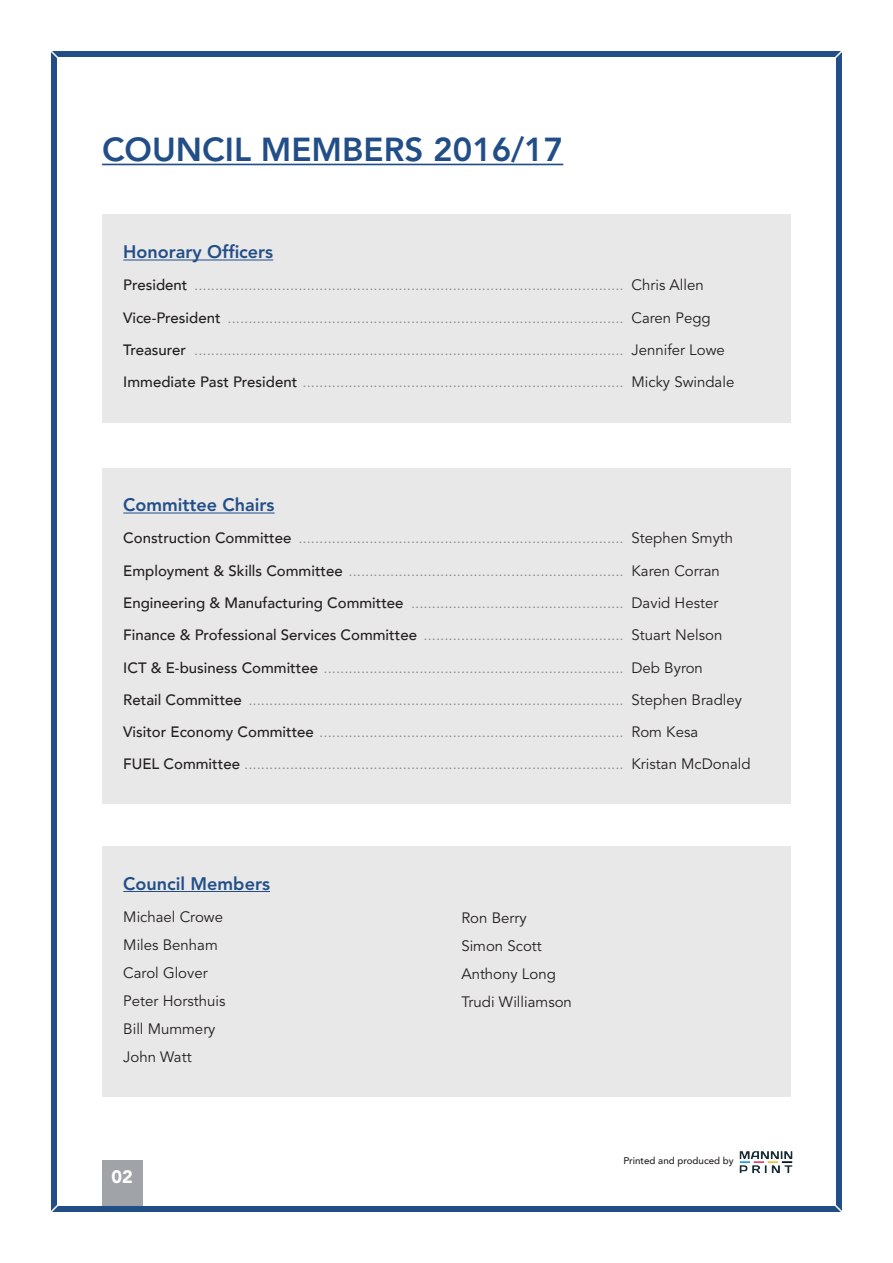
<style>
.page{position:relative;width:893px;height:1263px;background:#fff}
.page>*{position:absolute;margin:0;border:0;box-sizing:border-box;transform-origin:0 0}
.t1{font:800 33px "Avenir";color:#224e88}
.t2{font:800 18px "Avenir";color:#224e88}
.t3{font:900 18px "Avenir";color:#fff}
.t4{font:15px/32.2px "Avenir";color:#888d93}
.t5{font:15px/28px "Avenir";color:#231f20}
.t6{font:500 9.75px "Avenir";color:#231f20}
.s1{font-weight:500;color:#231f20}
.s2{color:#231f20}
</style>
<div class="page">
<div style="left:102px;top:1161px;width:40px;height:48px;background:#a0a4a8"></div>
<div style="left:51px;top:51px;width:791px;height:1161px;border:6px solid #224e88"></div>
<svg style="left:51px;top:51px;width:11px;height:11px"></svg>
<svg style="left:831px;top:51px;width:11px;height:11px"></svg>
<svg style="left:51px;top:1199px;width:12px;height:13px"></svg>
<svg style="left:829px;top:1199px;width:13px;height:13px"></svg>
<div style="left:102px;top:215px;width:689px;height:208px;background:#e9e8e9"></div>
<hr style="left:123px;top:260px;width:150px;height:1px;background:#224e88">
<hr style="left:102px;top:164px;width:461px;height:1px;background:#224e88">
<div style="left:102px;top:468px;width:689px;height:336px;background:#e9e8e9"></div>
<hr style="left:123px;top:513px;width:152px;height:1px;background:#224e88">
<div style="left:102px;top:846px;width:689px;height:251px;background:#e9e8e9"></div>
<hr style="left:123px;top:891px;width:147px;height:1px;background:#224e88">
<img style="left:739px;top:1151px;width:54px;height:23px">
<h1 class="t1" style="left:102px;top:130px;width:463px">COUNCIL MEMBERS 2016/17</h1>
<p class="t2" style="left:123px;top:241px;width:151px">Honorary Officers</p>
<p class="t4" style="left:123px;top:270px;width:612px"><span class="s1">President</span> ....................................................................................................... <span class="s2">Chris Allen </span><span class="s1">Vice-President</span> ............................................................................................... <span class="s2">Caren Pegg </span><span class="s1">Treasurer</span> ....................................................................................................... <span class="s2">Jennifer Lowe </span><span class="s1">Immediate Past President</span> ............................................................................. <span class="s2">Micky Swindale</span></p>
<p class="t2" style="left:123px;top:494px;width:153px">Committee Chairs</p>
<p class="t4" style="left:123px;top:523px;width:629px"><span class="s1">Construction Committee</span> .............................................................................. <span class="s2">Stephen Smyth </span><span class="s1">Employment &amp; Skills Committee</span> .................................................................. <span class="s2">Karen Corran </span><span class="s1">Engineering &amp; Manufacturing Committee</span> ................................................... <span class="s2">David Hester </span><span class="s1">Finance &amp; Professional Services Committee</span> ................................................ <span class="s2">Stuart Nelson<br></span><span class="s1">ICT &amp; E-business Committee</span> ........................................................................ <span class="s2">Deb Byron<br></span><span class="s1">Retail Committee</span> .......................................................................................... <span class="s2">Stephen Bradley </span><span class="s1">Visitor Economy Committee</span> ......................................................................... <span class="s2">Rom Kesa<br></span><span class="s1">FUEL Committee</span> ........................................................................................... <span class="s2">Kristan McDonald</span></p>
<p class="t2" style="left:123px;top:873px;width:148px">Council Members</p>
<p class="t5" style="left:123px;top:903px;width:104px">Michael Crowe<br>Miles Benham<br>Carol Glover<br>Peter Horsthuis<br>Bill Mummery<br>John Watt</p>
<p class="t5" style="left:461px;top:904px;width:112px">Ron Berry<br>Simon Scott<br>Anthony Long<br>Trudi Williamson</p>
<p class="t3" style="left:112px;top:1166px;width:23px">02</p>
<p class="t6" style="left:623px;top:1152px;width:112px">Printed and produced by</p>
</div>
